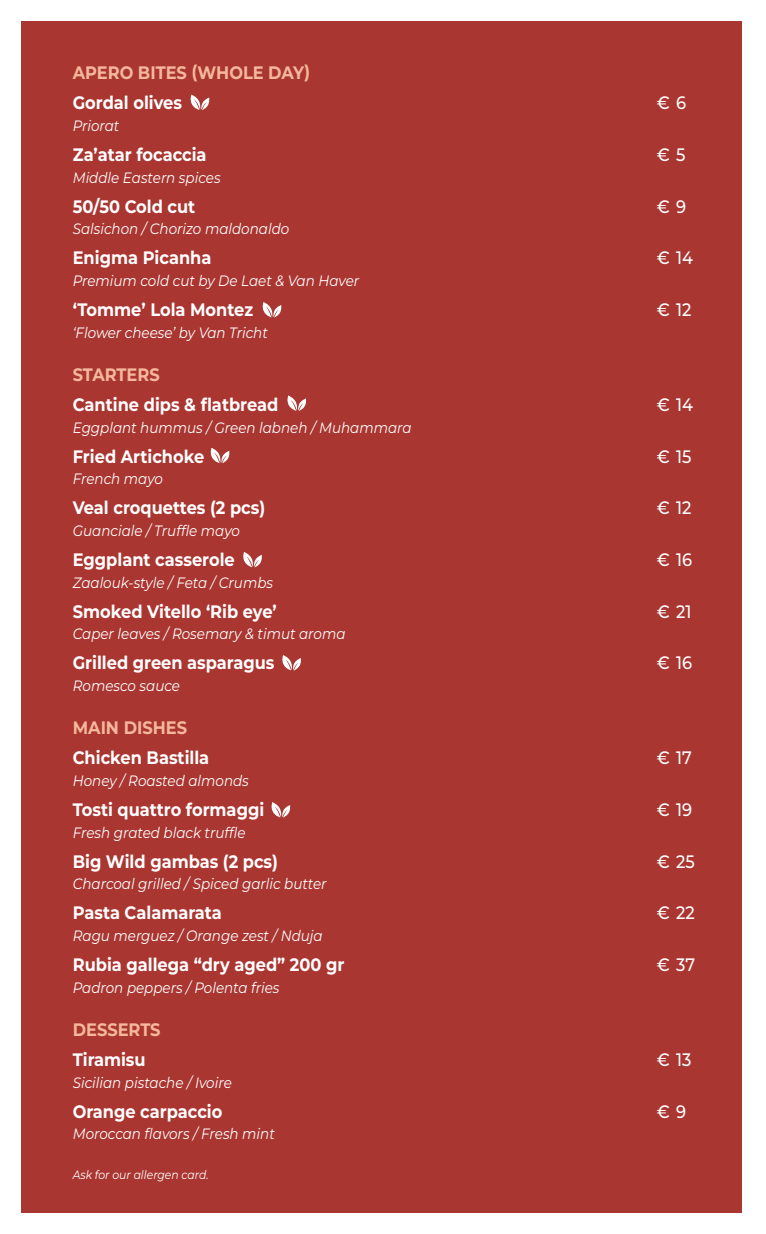
<style>
.page{position:relative;width:766px;height:1234px;background:#fff}
.page>*{position:absolute;margin:0;border:0;box-sizing:border-box;transform-origin:0 0}
.t1{font:700 18px "Montserrat";color:#fff;scale:.9 1}
.t2{font:500 18px "Montserrat";color:#fff;scale:.9 1}
.t3{font:700 18px "Montserrat";color:#f5b89c;scale:.9 1}
.t4{font:italic 15px "Montserrat";color:#fff;scale:.9 1}
.t5{font:italic 12px "Montserrat";color:#fff;scale:.9 1}
</style>
<div class="page">
<div style="left:21px;top:21px;width:721px;height:1191px;background:#aa3631"></div>
<svg style="left:262px;top:302px;width:20px;height:15px"></svg>
<svg style="left:287px;top:395px;width:19px;height:16px"></svg>
<svg style="left:210px;top:447px;width:20px;height:16px"></svg>
<svg style="left:243px;top:552px;width:19px;height:15px"></svg>
<svg style="left:190px;top:95px;width:20px;height:15px"></svg>
<svg style="left:282px;top:655px;width:19px;height:15px"></svg>
<svg style="left:271px;top:802px;width:20px;height:15px"></svg>
<p class="t3" style="left:73px;top:61px;width:265px">APERO BITES (WHOLE DAY)</p>
<p class="t1" style="left:73px;top:91px;width:123px">Gordal olives</p>
<p class="t2" style="left:656px;top:91px;width:34px">€ 6</p>
<p class="t4" style="left:73px;top:115px;width:53px">Priorat</p>
<p class="t1" style="left:73px;top:142px;width:150px">Za’atar focaccia</p>
<p class="t2" style="left:656px;top:142px;width:34px">€ 5</p>
<p class="t4" style="left:73px;top:167px;width:166px">Middle Eastern spices</p>
<p class="t1" style="left:73px;top:194px;width:138px">50/50 Cold cut</p>
<p class="t2" style="left:656px;top:194px;width:34px">€ 9</p>
<p class="t4" style="left:73px;top:219px;width:242px">Salsichon / Chorizo maldonaldo</p>
<p class="t1" style="left:73px;top:246px;width:155px">Enigma Picanha</p>
<p class="t2" style="left:656px;top:246px;width:42px">€ 14</p>
<p class="t4" style="left:73px;top:270px;width:320px">Premium cold cut by De Laet &amp; Van Haver</p>
<p class="t1" style="left:73px;top:297px;width:202px">‘Tomme’ Lola Montez</p>
<p class="t2" style="left:656px;top:297px;width:40px">€ 12</p>
<p class="t4" style="left:73px;top:322px;width:218px">‘Flower cheese’ by Van Tricht</p>
<p class="t3" style="left:73px;top:362px;width:98px">STARTERS</p>
<p class="t1" style="left:73px;top:392px;width:230px">Cantine dips &amp; flatbread</p>
<p class="t2" style="left:656px;top:392px;width:42px">€ 14</p>
<p class="t4" style="left:73px;top:417px;width:378px">Eggplant hummus / Green labneh / Muhammara</p>
<p class="t1" style="left:73px;top:444px;width:148px">Fried Artichoke</p>
<p class="t2" style="left:656px;top:444px;width:40px">€ 15</p>
<p class="t4" style="left:73px;top:469px;width:102px">French mayo</p>
<p class="t1" style="left:73px;top:495px;width:215px">Veal croquettes (2 pcs)</p>
<p class="t2" style="left:656px;top:495px;width:40px">€ 12</p>
<p class="t4" style="left:73px;top:520px;width:187px">Guanciale / Truffle mayo</p>
<p class="t1" style="left:73px;top:547px;width:181px">Eggplant casserole</p>
<p class="t2" style="left:656px;top:547px;width:41px">€ 16</p>
<p class="t4" style="left:73px;top:572px;width:224px">Zaalouk-style / Feta / Crumbs</p>
<p class="t1" style="left:73px;top:599px;width:228px">Smoked Vitello ‘Rib eye’</p>
<p class="t2" style="left:656px;top:599px;width:40px">€ 21</p>
<p class="t4" style="left:73px;top:623px;width:304px">Caper leaves / Rosemary &amp; timut aroma</p>
<p class="t1" style="left:73px;top:650px;width:225px">Grilled green asparagus</p>
<p class="t2" style="left:656px;top:650px;width:41px">€ 16</p>
<p class="t4" style="left:73px;top:675px;width:121px">Romesco sauce</p>
<p class="t3" style="left:73px;top:715px;width:128px">MAIN DISHES</p>
<p class="t1" style="left:73px;top:745px;width:153px">Chicken Bastilla</p>
<p class="t2" style="left:656px;top:745px;width:41px">€ 17</p>
<p class="t4" style="left:73px;top:770px;width:197px">Honey / Roasted almonds</p>
<p class="t1" style="left:73px;top:797px;width:214px">Tosti quattro formaggi</p>
<p class="t2" style="left:656px;top:797px;width:41px">€ 19</p>
<p class="t4" style="left:73px;top:822px;width:193px">Fresh grated black truffle</p>
<p class="t1" style="left:73px;top:849px;width:229px">Big Wild gambas (2 pcs)</p>
<p class="t2" style="left:656px;top:849px;width:44px">€ 25</p>
<p class="t4" style="left:73px;top:873px;width:283px">Charcoal grilled / Spiced garlic butter</p>
<p class="t1" style="left:73px;top:900px;width:167px">Pasta Calamarata</p>
<p class="t2" style="left:656px;top:900px;width:44px">€ 22</p>
<p class="t4" style="left:73px;top:925px;width:279px">Ragu merguez / Orange zest / Nduja</p>
<p class="t1" style="left:73px;top:952px;width:303px">Rubia gallega “dry aged” 200 gr</p>
<p class="t2" style="left:656px;top:952px;width:44px">€ 37</p>
<p class="t4" style="left:73px;top:976px;width:231px">Padron peppers / Polenta fries</p>
<p class="t3" style="left:73px;top:1017px;width:99px">DESSERTS</p>
<p class="t1" style="left:73px;top:1047px;width:82px">Tiramisu</p>
<p class="t2" style="left:656px;top:1047px;width:40px">€ 13</p>
<p class="t4" style="left:73px;top:1071px;width:178px">Sicilian pistache / Ivoire</p>
<p class="t1" style="left:73px;top:1098px;width:168px">Orange carpaccio</p>
<p class="t2" style="left:656px;top:1098px;width:34px">€ 9</p>
<p class="t4" style="left:73px;top:1123px;width:226px">Moroccan flavors / Fresh mint</p>
<p class="t5" style="left:73px;top:1166px;width:152px">Ask for our allergen card.</p>
</div>
